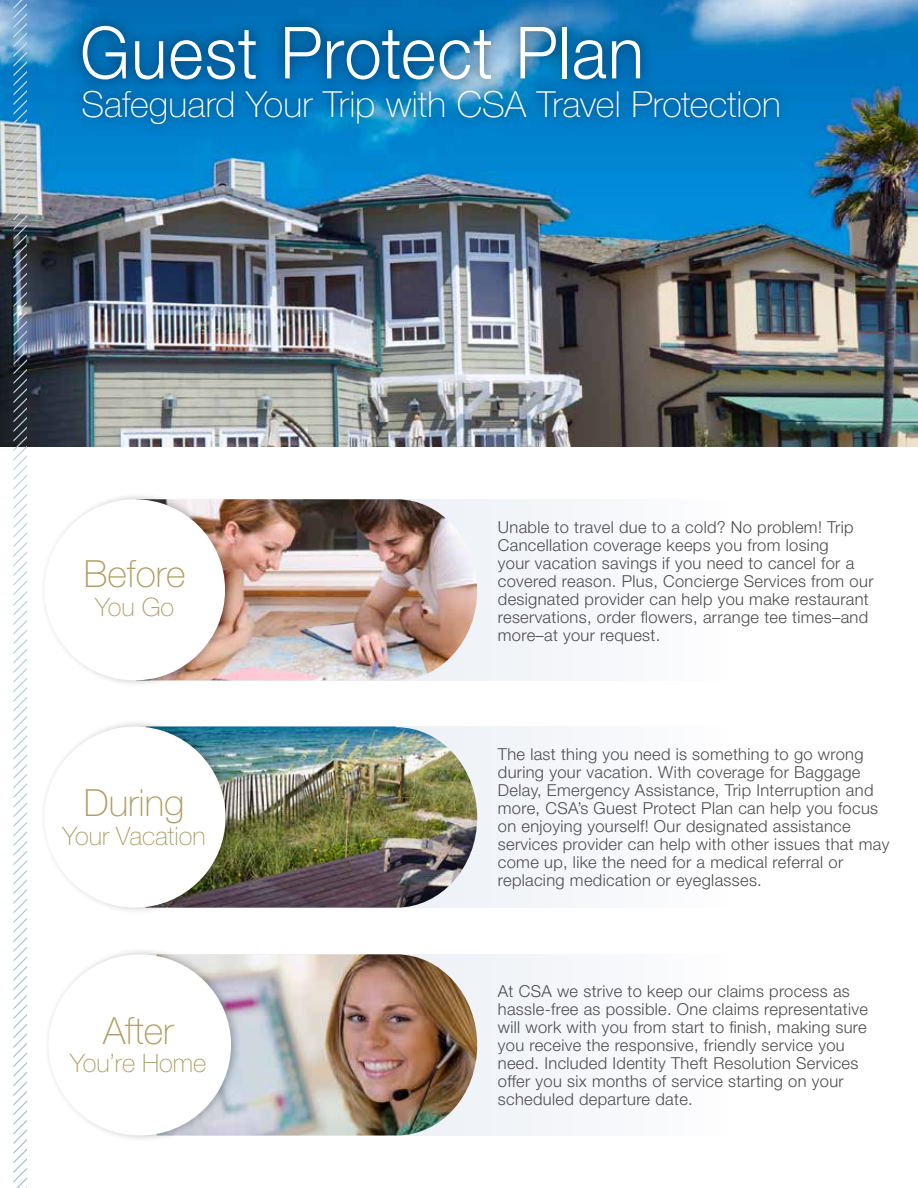
<style>
.page{position:relative;width:918px;height:1188px;background:#fff}
.page>*{position:absolute;margin:0;border:0;box-sizing:border-box;transform-origin:0 0}
.t1{font:300 72px "Helvetica Neue LT Pro";letter-spacing:.02em;color:#fff;scale:.93 1}
.t2{font:100 37.5px "Helvetica Neue LT Pro";color:#af9d63}
.t3{font:100 36px "Helvetica Neue LT Pro";color:#fff}
.t4{font:100 25.5px "Helvetica Neue LT Pro";color:#af9d63}
.t5{font:300 16.5px/18px "Helvetica Neue LT Pro";letter-spacing:.02em;color:#4d4d4f}
</style>
<div class="page">
<div style="left:135px;top:499px;width:592px;height:181px;background:#f6f8fa"></div>
<div style="left:135px;top:727px;width:592px;height:181px;background:#f6f8fa"></div>
<div style="left:135px;top:954px;width:592px;height:182px;background:#f6f8fa"></div>
<img style="left:241px;top:954px;width:236px;height:182px">
<img style="left:235px;top:499px;width:242px;height:181px">
<div style="left:44px;top:947px;width:197px;height:196px;background:#000;opacity:.25"></div>
<div style="left:56px;top:962px;width:167px;height:166px;background:#fff;border-radius:50%"></div>
<div style="left:49px;top:954px;width:182px;height:182px;border:16px solid #fff;border-radius:50%"></div>
<div style="left:40px;top:492px;width:195px;height:196px;background:#000;opacity:.25"></div>
<div style="left:52px;top:507px;width:166px;height:166px;background:#fff;border-radius:50%"></div>
<div style="left:44px;top:499px;width:181px;height:181px;border:15px solid #fff;border-radius:50%"></div>
<img style="left:236px;top:727px;width:241px;height:181px">
<div style="left:40px;top:719px;width:196px;height:196px;background:#000;opacity:.25"></div>
<div style="left:52px;top:734px;width:166px;height:166px;background:#fff;border-radius:50%"></div>
<div style="left:44px;top:727px;width:182px;height:181px;border:15px solid #fff;border-radius:50%"></div>
<img style="left:0;top:0;width:918px;height:447px">
<div style="left:69px;top:76px;width:725px;height:63px;background:#0180cd"></div>
<div style="left:76px;top:82px;width:711px;height:50px;background:#000;opacity:.15"></div>
<div style="left:68px;top:11px;width:587px;height:83px;background:#000;opacity:.5"></div>
<div style="left:75px;top:18px;width:573px;height:69px;background:#000;opacity:.15"></div>
<img style="left:14px;top:0;width:13px;height:1188px">
<h1 class="t1" style="left:80px;top:9px;width:608px">Guest Protect Plan</h1>
<h3 class="t3" style="left:81px;top:83px;width:701px">Safeguard Your Trip with CSA Travel Protection</h3>
<h2 class="t2" style="left:84px;top:553px;width:103px">Before</h2>
<h3 class="t4" style="left:95px;top:592px;width:81px">You Go</h3>
<h2 class="t2" style="left:84px;top:781px;width:102px">During</h2>
<h3 class="t4" style="left:63px;top:821px;width:145px">Your Vacation</h3>
<h2 class="t2" style="left:103px;top:1009px;width:72px">After</h2>
<h3 class="t4" style="left:70px;top:1048px;width:138px">You’re Home</h3>
<p class="t5" style="left:498px;top:518px;width:377px">Unable to travel due to a cold? No problem! Trip Cancellation coverage keeps you from losing<br>your vacation savings if you need to cancel for a covered reason. Plus, Concierge Services from our designated provider can help you make restaurant reservations, order flowers, arrange tee times–and more–at your request.</p>
<p class="t5" style="left:498px;top:745px;width:393px">The last thing you need is something to go wrong during your vacation. With coverage for Baggage Delay, Emergency Assistance, Trip Interruption and more, CSA’s Guest Protect Plan can help you focus on enjoying yourself! Our designated assistance services provider can help with other issues that may come up, like the need for a medical referral or replacing medication or eyeglasses.</p>
<p class="t5" style="left:498px;top:982px;width:372px">At CSA we strive to keep our claims process as hassle-free as possible. One claims representative will work with you from start to finish, making sure you receive the responsive, friendly service you need. Included Identity Theft Resolution Services offer you six months of service starting on your scheduled departure date.</p>
</div>
